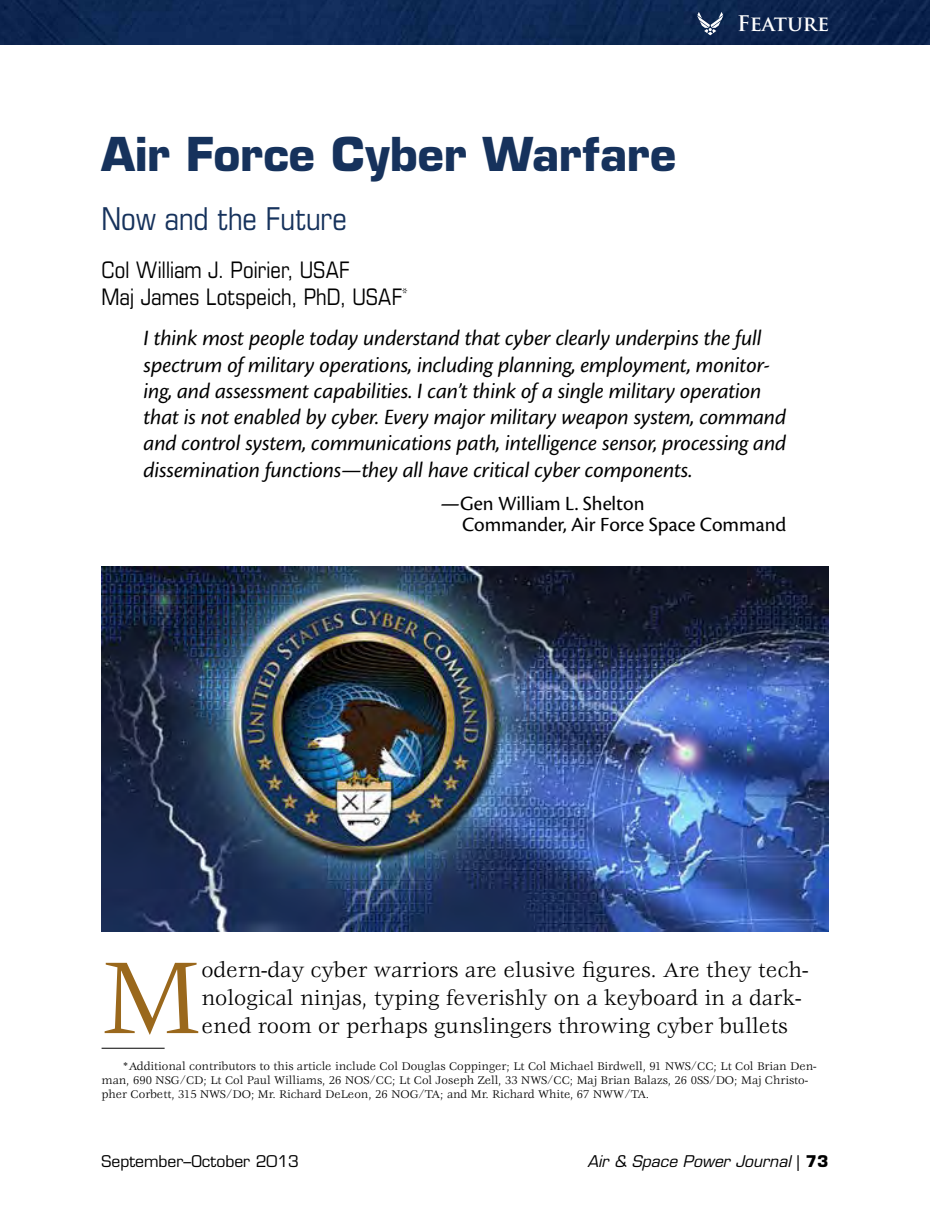
<style>
.page{position:relative;width:930px;height:1229px;background:#fff}
.page>*{position:absolute;margin:0;border:0;box-sizing:border-box;transform-origin:0 0}
.t1{font:112.17px "Veljovic Std";color:#9a681c}
.t2{font:700 45.5px "Eurostile LT Std";letter-spacing:-.005em;color:#16325c}
.t3{font:condensed 31.5px "Eurostile LT Std";color:#16325c}
.t4{font:italic 22.75px/26.2px "Cronos Pro";letter-spacing:-.01em;color:#000}
.t5{font:22.75px/28px "Veljovic Std";color:#000}
.t6{font:condensed 22.75px/27.3px "Eurostile LT Std";letter-spacing:-.005em;color:#000}
.t7{font:21px/21px "Cronos Pro";color:#000}
.t8{font:700 21px "Trajan Pro";letter-spacing:-.01em;color:#fff}
.t9{font:italic 15.75px "Eurostile LT Std";color:#000}
.t10{font:15.75px "Eurostile LT Std";color:#000}
.t11{font:12.25px/14px "Veljovic Std";color:#000}
.s1{font-style:normal}
.s2{font-weight:700;font-style:normal}
</style>
<div class="page">
<img style="left:0;top:0;width:929px;height:45px">
<svg style="left:696px;top:12px;width:27px;height:23px"></svg>
<img style="left:101px;top:566px;width:727px;height:366px">
<hr style="left:102px;top:1047px;width:62px;height:1px;background:#000">
<p class="t8" style="left:737px;top:10px;width:93px">Feature</p>
<p class="t2" style="left:102px;top:126px;width:576px">Air Force Cyber Warfare</p>
<p class="t3" style="left:102px;top:199px;width:247px">Now and the Future</p>
<p class="t6" style="left:102px;top:256px;width:308px">Col William J. Poirier, USAF<br>Maj James Lotspeich, PhD, USAF<sup>*</sup></p>
<p class="t4" style="left:144px;top:325px;width:644px">I think most people today understand that cyber clearly underpins the full spectrum of military operations, including planning, employment, monitor&shy;ing, and assessment capabilities. I can’t think of a single military operation that is not enabled by cyber. Every major military weapon system, command and control system, communications path, intelligence sensor, processing and dissemination functions—they all have critical cyber components.</p>
<p class="t7" style="left:462px;top:493px;width:326px;text-indent:-21px">—Gen William L. Shelton<br>Commander, Air Force Space Command</p>
<p class="t1" style="left:102px;top:937px;width:101px">M</p>
<p class="t5" style="left:201px;top:957px;width:608px">odern-day cyber warriors are elusive figures. Are they tech&shy;nological ninjas, typing feverishly on a keyboard in a dark&shy;ened room or perhaps gunslingers throwing cyber bullets</p>
<p class="t11" style="left:102px;top:1059px;width:716px;text-indent:21px">*Additional contributors to this article include Col Douglas Coppinger; Lt Col Michael Birdwell, 91 NWS/CC; Lt Col Brian Den&shy;man, 690 NSG/CD; Lt Col Paul Williams, 26 NOS/CC; Lt Col Joseph Zell, 33 NWS/CC; Maj Brian Balazs, 26 0SS/DO; Maj Christo&shy;pher Corbett, 315 NWS/DO; Mr. Richard DeLeon, 26 NOG/TA; and Mr. Richard White, 67 NWW/TA.</p>
<p class="t10" style="left:102px;top:1152px;width:199px">September–October 2013</p>
<p class="t9" style="left:587px;top:1152px;width:242px">Air &amp; Space Power Journal <span class="s1">|</span> <span class="s2">73</span></p>
</div>
